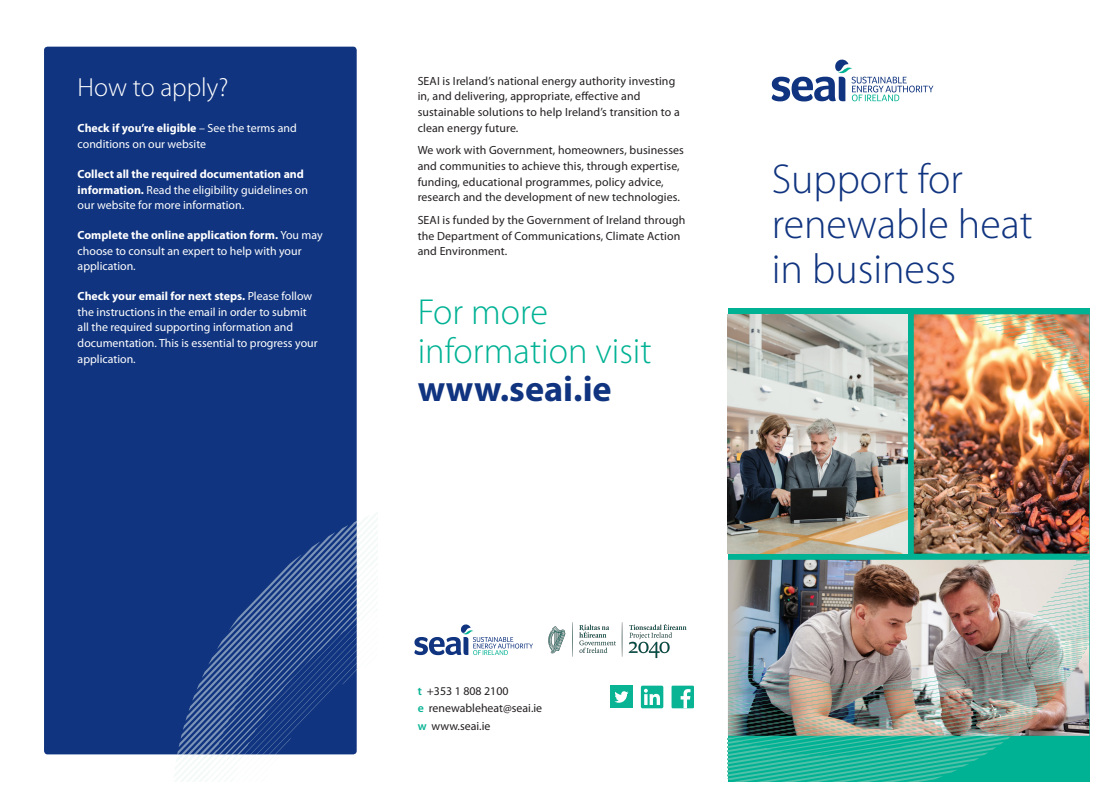
<style>
.page{position:relative;width:1105px;height:797px;background:#fff}
.page>*{position:absolute;margin:0;border:0;box-sizing:border-box;transform-origin:0 0}
.t1{font:300 42px/44.9px "Myriad Pro";color:#10347f}
.t2{font:300 36.25px/38.8px "Myriad Pro";color:#00b294}
.t3{font:700 36.25px "Myriad Pro";color:#10347f}
.t4{font:300 26.25px "Myriad Pro";color:#fff}
.t5{font:11.88px/15.6px "Myriad Pro";letter-spacing:.01em;color:#231f20}
.t6{font:11.88px/15.6px "Myriad Pro";color:#fff}
.s1{font-weight:700}
.s2{font-weight:600;color:#09b495}
</style>
<div class="page">
<div style="left:44px;top:47px;width:313px;height:707px;background:#10347f;border-radius:4px"></div>
<svg style="left:171px;top:489px;width:206px;height:292px"></svg>
<div style="left:671px;top:685px;width:23px;height:23px;background:#09b495"></div>
<svg style="left:681px;top:689px;width:9px;height:19px"></svg>
<div style="left:641px;top:685px;width:22px;height:23px;background:#09b495;border-radius:2px"></div>
<svg style="left:644px;top:688px;width:16px;height:17px"></svg>
<div style="left:610px;top:685px;width:23px;height:23px;background:#09b495"></div>
<svg style="left:614px;top:691px;width:14px;height:11px"></svg>
<svg style="left:414px;top:624px;width:119px;height:31px"></svg>
<div style="left:728px;top:308px;width:361px;height:473px;background:linear-gradient(to right,#00b294,#04b194)"></div>
<img style="left:728px;top:560px;width:357px;height:174px">
<svg style="left:772px;top:60px;width:161px;height:41px"></svg>
<img style="left:728px;top:314px;width:180px;height:239px">
<img style="left:914px;top:314px;width:175px;height:239px">
<img style="left:1013px;top:712px;width:35px;height:23px">
<img style="left:969px;top:712px;width:44px;height:23px">
<img style="left:924px;top:712px;width:45px;height:23px">
<img style="left:932px;top:709px;width:128px;height:3px">
<img style="left:910px;top:715px;width:14px;height:20px">
<img style="left:932px;top:689px;width:132px;height:20px">
<img style="left:767px;top:715px;width:143px;height:20px">
<img style="left:728px;top:653px;width:39px;height:82px">
<img style="left:931px;top:643px;width:83px;height:57px">
<img style="left:1014px;top:642px;width:75px;height:47px">
<img style="left:767px;top:670px;width:82px;height:59px">
<img style="left:849px;top:677px;width:83px;height:38px">
<svg style="left:931px;top:700px;width:11px;height:2px"></svg>
<img style="left:1002px;top:626px;width:87px;height:16px">
<img style="left:1009px;top:622px;width:80px;height:14px">
<img style="left:1016px;top:618px;width:73px;height:13px">
<img style="left:1022px;top:614px;width:67px;height:12px">
<img style="left:1028px;top:610px;width:61px;height:11px">
<img style="left:1033px;top:606px;width:56px;height:10px">
<img style="left:1038px;top:603px;width:51px;height:9px">
<img style="left:1042px;top:598px;width:47px;height:9px">
<img style="left:1047px;top:594px;width:42px;height:8px">
<img style="left:1051px;top:590px;width:38px;height:7px">
<img style="left:1054px;top:586px;width:35px;height:7px">
<img style="left:1058px;top:582px;width:31px;height:6px">
<img style="left:1061px;top:578px;width:28px;height:6px">
<img style="left:1065px;top:575px;width:24px;height:4px">
<img style="left:1068px;top:571px;width:21px;height:3px">
<img style="left:1071px;top:566px;width:18px;height:4px">
<img style="left:1073px;top:562px;width:16px;height:3px">
<svg style="left:1076px;top:534px;width:14px;height:27px"></svg>
<svg style="left:1078px;top:392px;width:11px;height:18px"></svg>
<img style="left:989px;top:316px;width:91px;height:38px">
<img style="left:1037px;top:354px;width:52px;height:37px">
<img style="left:982px;top:314px;width:70px;height:11px">
<img style="left:975px;top:314px;width:52px;height:8px">
<img style="left:968px;top:314px;width:32px;height:5px">
<svg style="left:960px;top:314px;width:16px;height:2px"></svg>
<svg style="left:727px;top:735px;width:284px;height:47px;background:#21b69b"></svg>
<img style="left:548px;top:622px;width:139px;height:37px">
<h3 class="t4" style="left:78px;top:72px;width:152px">How to apply?</h3>
<p class="t6" style="left:78px;top:120px;width:221px"><span class="s1">Check if you’re eligible</span> – See the terms and conditions on our website</p>
<p class="t6" style="left:78px;top:166px;width:232px"><span class="s1">Collect all the required documentation and information.</span> Read the eligibility guidelines on our website for more information.</p>
<p class="t6" style="left:78px;top:227px;width:247px"><span class="s1">Complete the online application form.</span> You may choose to consult an expert to help with your application.</p>
<p class="t6" style="left:78px;top:288px;width:241px"><span class="s1">Check your email for next steps.</span> Please follow the instructions in the email in order to submit all the required supporting information and documentation. This is essential to progress your application.</p>
<p class="t5" style="left:418px;top:73px;width:264px">SEAI is Ireland’s national energy authority investing in, and delivering, appropriate, effective and sustainable solutions to help Ireland’s transition to a clean energy future.</p>
<p class="t5" style="left:418px;top:142px;width:268px">We work with Government, homeowners, businesses and communities to achieve this, through expertise, funding, educational programmes, policy advice, research and the development of new technologies.</p>
<p class="t5" style="left:418px;top:212px;width:269px">SEAI is funded by the Government of Ireland through the Department of Communications, Climate Action and Environment.</p>
<h2 class="t2" style="left:418px;top:293px;width:236px">For more information visit</h2>
<h2 class="t3" style="left:418px;top:369px;width:196px">www.seai.ie</h2>
<h1 class="t1" style="left:772px;top:157px;width:263px">Support for renewable heat in business</h1>
<p class="t5" style="left:418px;top:681px;width:126px;line-height:17.5px"><span class="s2">t</span> +353 1 808 2100<br><span class="s2">e</span> renewableheat@seai.ie <span class="s2">w</span> www.seai.ie</p>
</div>
